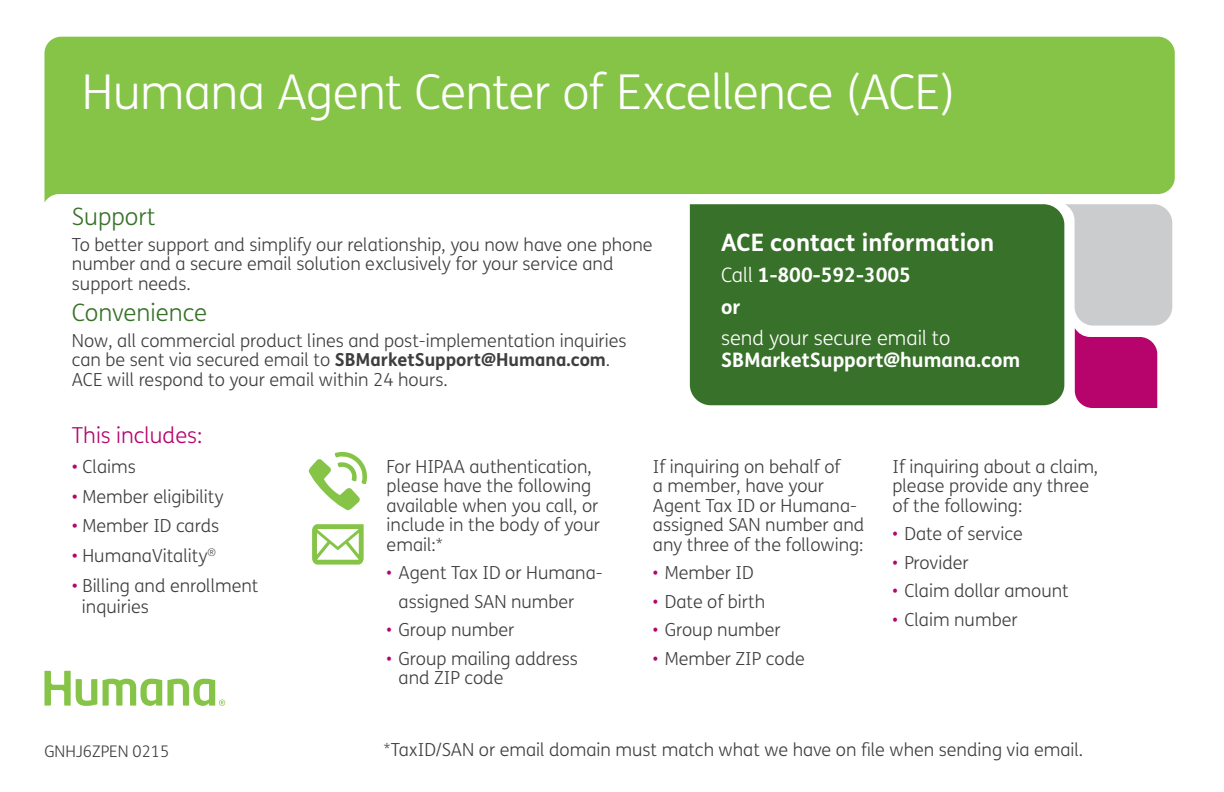
<style>
.page{position:relative;width:1224px;height:792px;background:#fff}
.page>*{position:absolute;margin:0;border:0;box-sizing:border-box;transform-origin:0 0}
.Headline_42_45_White{font:300 48px "FS Humana";letter-spacing:-.015em;color:#fff}
.t1{font:700 24px "FS Humana";color:#fff}
.t2{font:300 24px "FS Humana";color:#387129}
.t3{font:300 22px "FS Humana";color:#b7046c}
.t4{font:700 20px "FS Humana";color:#fff}
.t5{font:300 20px "FS Humana";color:#fff}
.t6{font:300 18px/19.4px "FS Humana";color:#3e3e3f}
.t7{font:300 16px "FS Humana";color:#3e3e3f}
.s1{font-weight:700}
.s2{font-weight:300}
.s3{color:#b7046c}
.s4{font-family:"FS Humana Condensed";color:#b7046c}
</style>
<div class="page">
<div style="left:44px;top:37px;width:1131px;height:166px;background:#85c447"></div>
<svg style="left:1065px;top:204px;width:107px;height:204px"></svg>
<div style="left:690px;top:204px;width:374px;height:201px;background:#387129"></div>
<svg style="left:44px;top:671px;width:181px;height:35px"></svg>
<svg style="left:312px;top:524px;width:52px;height:41px"></svg>
<svg style="left:309px;top:451px;width:58px;height:59px"></svg>
<p class="Headline_42_45_White" style="left:82px;top:59px;width:875px">Humana Agent Center of Excellence (ACE)</p>
<p class="t2" style="left:72px;top:200px;width:85px">Support</p>
<p class="t6" style="left:72px;top:234px;width:582px">To better support and simplify our relationship, you now have one phone number and a secure email solution exclusively for your service and support needs.</p>
<p class="t2" style="left:72px;top:296px;width:137px">Convenience</p>
<p class="t6" style="left:72px;top:330px;width:556px">Now, all commercial product lines and post-implementation inquiries can be sent via secured email to <span class="s1">SBMarketSupport@Humana.com</span>.</p>
<p class="t6" style="left:72px;top:369px;width:378px">ACE will respond to your email within 24 hours.</p>
<p class="t1" style="left:721px;top:224px;width:275px">ACE contact information</p>
<p class="t4" style="left:721px;top:260px;width:192px"><span class="s2">Call</span> 1-800-592-3005</p>
<p class="t4" style="left:721px;top:291px;width:21px">or</p>
<p class="t5" style="left:721px;top:324px;width:231px">send your secure email to</p>
<p class="t4" style="left:721px;top:345px;width:301px">SBMarketSupport@humana.com</p>
<p class="t3" style="left:72px;top:420px;width:132px">This includes:</p>
<p class="t6" style="left:72px;top:456px;width:65px"><span class="s3">•</span> Claims</p>
<p class="t6" style="left:72px;top:486px;width:153px"><span class="s3">•</span> Member eligibility</p>
<p class="t6" style="left:72px;top:516px;width:149px"><span class="s3">•</span> Member ID cards</p>
<p class="t6" style="left:72px;top:546px;width:146px"><span class="s3">•</span> HumanaVitality<sup>®</sup></p>
<p class="t6" style="left:72px;top:576px;width:188px"><span class="s3">•</span> Billing and enrollment</p>
<p class="t6" style="left:82px;top:597px;width:68px">inquiries</p>
<p class="t7" style="left:44px;top:740px;width:126px">GNHJ6ZPEN 0215</p>
<p class="t6" style="left:387px;top:456px;width:215px">For HIPAA authentication, please have the following available when you call, or include in the body of your email:*</p>
<p class="t6" style="left:387px;top:563px;width:218px"><span class="s4">•</span> Agent Tax ID or Humana-</p>
<p class="t6" style="left:399px;top:591px;width:177px">assigned SAN number</p>
<p class="t6" style="left:387px;top:620px;width:129px"><span class="s4">•</span> Group number</p>
<p class="t6" style="left:387px;top:648px;width:193px"><span class="s4">•</span> Group mailing address</p>
<p class="t6" style="left:399px;top:668px;width:106px">and ZIP code</p>
<p class="t6" style="left:653px;top:456px;width:213px">If inquiring on behalf of<br>a member, have your<br>Agent Tax ID or Humana&shy;assigned SAN number and any three of the following:</p>
<p class="t6" style="left:653px;top:563px;width:102px"><span class="s4">•</span> Member ID</p>
<p class="t6" style="left:653px;top:591px;width:114px"><span class="s4">•</span> Date of birth</p>
<p class="t6" style="left:653px;top:620px;width:129px"><span class="s4">•</span> Group number</p>
<p class="t6" style="left:653px;top:648px;width:154px"><span class="s4">•</span> Member ZIP code</p>
<p class="t6" style="left:892px;top:456px;width:207px">If inquiring about a claim, please provide any three of the following:</p>
<p class="t6" style="left:892px;top:524px;width:132px"><span class="s4">•</span> Date of service</p>
<p class="t6" style="left:892px;top:552px;width:78px"><span class="s4">•</span> Provider</p>
<p class="t6" style="left:892px;top:581px;width:178px"><span class="s4">•</span> Claim dollar amount</p>
<p class="t6" style="left:892px;top:609px;width:127px"><span class="s4">•</span> Claim number</p>
<p class="t6" style="left:384px;top:740px;width:701px">*TaxID/SAN or email domain must match what we have on file when sending via email.</p>
</div>
